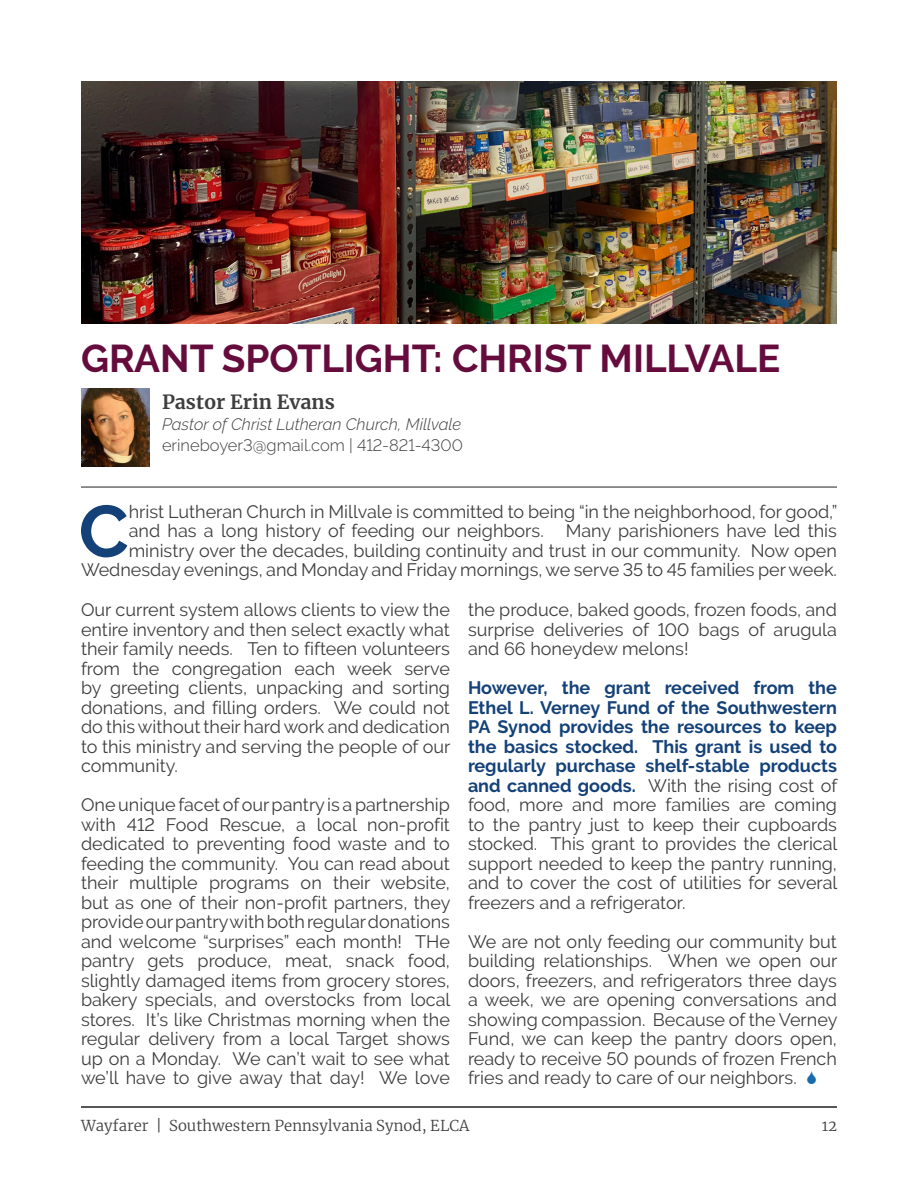
<style>
.page{position:relative;width:918px;height:1188px;background:#fff}
.page>*{position:absolute;margin:0;border:0;box-sizing:border-box;transform-origin:0 0}
.Body_Copy{font:700 72.9px "Raleway";color:#144178}
.Paragraph_Style_1{font:700 38.7px "Raleway";color:#650c3d}
.Body_Copy-2{font:700 19.5px "Merriweather";color:#3e3e3f}
.Body_Copy-3{font:18px/19.5px "Raleway";color:#3e3e3f;text-align:justify}
.Body_Copy-4{font:italic 300 16.5px "Raleway";color:#3e3e3f}
.Body_Copy-5{font:300 16.5px "Raleway";color:#3e3e3f}
.t1{font:300 15px "Merriweather";color:#3e3e3f}
.s1{font-weight:700;color:#144178}
</style>
<div class="page">
<hr style="left:81px;top:1106px;width:756px;height:2px;background:#231f20">
<img style="left:81px;top:81px;width:756px;height:243px">
<hr style="left:81px;top:487px;width:756px;height:1px;background:#231f20">
<img style="left:81px;top:388px;width:68px;height:79px">
<p class="Paragraph_Style_1" style="left:81px;top:337px;width:701px">GRANT SPOTLIGHT: CHRIST MILLVALE</p>
<p class="Body_Copy-2" style="left:162px;top:388px;width:175px">Pastor Erin Evans</p>
<p class="Body_Copy-4" style="left:162px;top:414px;width:301px">Pastor of Christ Lutheran Church, Millvale</p>
<p class="Body_Copy-5" style="left:162px;top:435px;width:302px">erineboyer3@gmail.com | 412-821-4300</p>
<p class="Body_Copy-3" style="left:81px;top:502px;width:758px;text-align:right">hrist Lutheran Church in Millvale is committed to being “in the neighborhood, for good,”<br>and has a long history of feeding our neighbors. Many parishioners have led this ministry over the decades, building continuity and trust in our community. Now open Wednesday evenings, and Monday and Friday mornings, we serve 35 to 45 families per week.</p>
<p class="Body_Copy-3" style="left:81px;top:600px;width:371px">Our current system allows clients to view the entire inventory and then select exactly what their family needs. Ten to fifteen volunteers from the congregation each week serve by greeting clients, unpacking and sorting donations, and filling orders. We could not do this without their hard work and dedication to this ministry and serving the people of our community.</p>
<p class="Body_Copy-3" style="left:81px;top:795px;width:371px">One unique facet of our pantry is a partnership with 412 Food Rescue, a local non-profit dedicated to preventing food waste and to feeding the community. You can read about their multiple programs on their website, but as one of their non-profit partners, they provide our pantry with both regular donations and welcome “surprises” each month! THe pantry gets produce, meat, snack food, slightly damaged items from grocery stores, bakery specials, and overstocks from local stores. It’s like Christmas morning when the regular delivery from a local Target shows up on a Monday. We can’t wait to see what we’ll have to give away that day! We love</p>
<p class="Body_Copy" style="left:79px;top:490px;width:52px">C</p>
<p class="Body_Copy-3" style="left:468px;top:600px;width:370px">the produce, baked goods, frozen foods, and surprise deliveries of 100 bags of arugula and 66 honeydew melons!</p>
<p class="Body_Copy-3" style="left:468px;top:678px;width:371px"><span class="s1">However, the grant received from the Ethel L. Verney Fund of the Southwestern PA Synod provides the resources to keep the basics stocked. This grant is used to regularly purchase shelf-stable products and canned goods.</span> With the rising cost of food, more and more families are coming to the pantry just to keep their cupboards stocked. This grant to provides the clerical support needed to keep the pantry running, and to cover the cost of utilities for several freezers and a refrigerator.</p>
<p class="Body_Copy-3" style="left:468px;top:932px;width:371px">We are not only feeding our community but building relationships. When we open our doors, freezers, and refrigerators three days a week, we are opening conversations and showing compassion. Because of the Verney Fund, we can keep the pantry doors open, ready to receive 50 pounds of frozen French fries and ready to care of our neighbors.</p>
<p class="t1" style="left:81px;top:1115px;width:390px">Wayfarer | Southwestern Pennsylvania Synod, ELCA</p>
<p class="t1" style="left:822px;top:1115px;width:17px">12</p>
</div>
